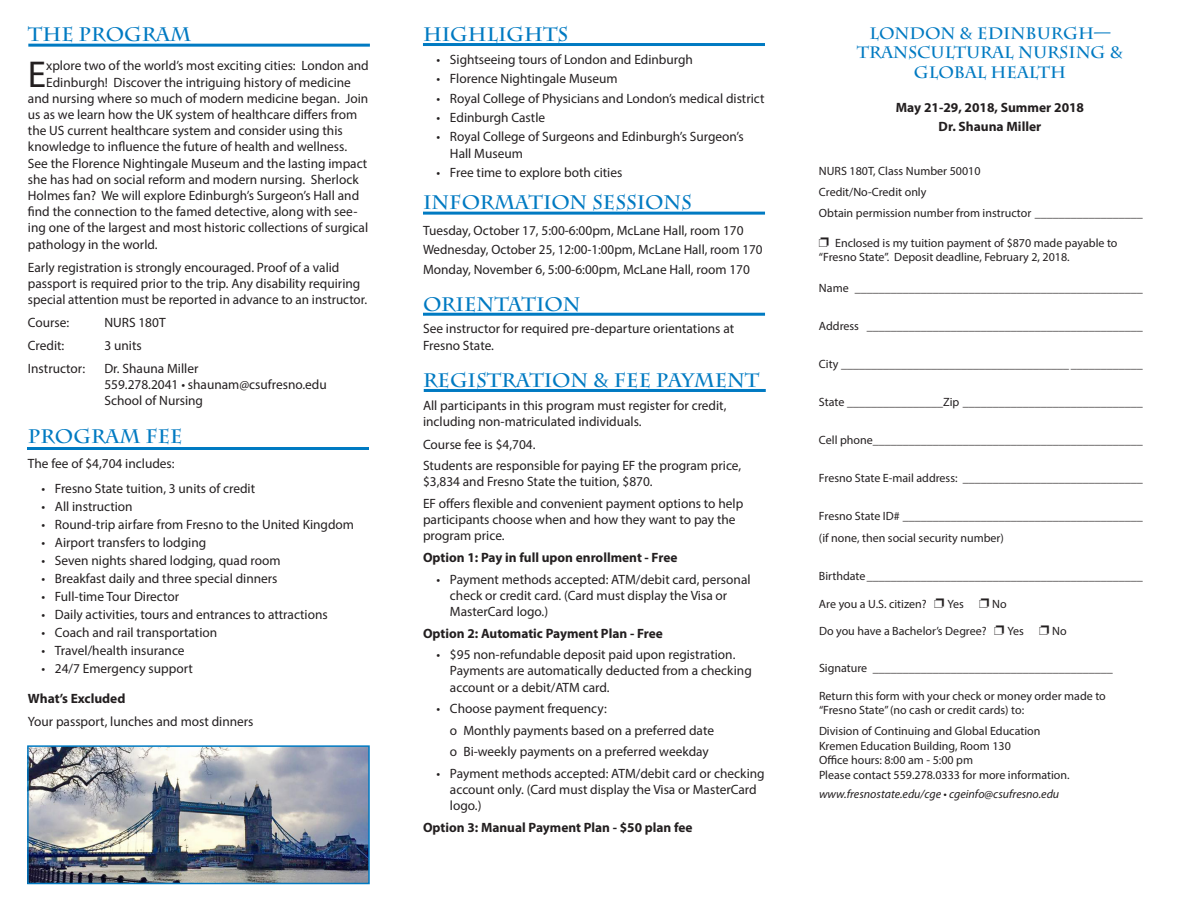
<style>
.page{position:relative;width:1188px;height:918px;background:#fff}
.page>*{position:absolute;margin:0;border:0;box-sizing:border-box;transform-origin:0 0}
.t1{font:37.5px "Myriad Pro";color:#231f20}
.t2{font:700 19.5px "Charlemagne Std";color:#007ac2}
.t3{font:700 16.5px/19.8px "Charlemagne Std";color:#007ac2;text-align:center}
.t4{font:13.5px/16.2px "Myriad Pro";color:#231f20}
.t5{font:700 13.5px/19.5px "Myriad Pro";color:#231f20;text-align:center}
.Body_text{font:12px/14.4px "Myriad Pro";color:#231f20}
.Body_text-2{font:italic 12px "Myriad Pro";color:#231f20}
</style>
<div class="page">
<hr style="left:423px;top:43px;width:342px;height:3px;background:#007ac2">
<hr style="left:27px;top:447px;width:342px;height:3px;background:#007ac2">
<hr style="left:28px;top:44px;width:342px;height:3px;background:#007ac2">
<hr style="left:423px;top:313px;width:342px;height:3px;background:#007ac2">
<hr style="left:423px;top:212px;width:342px;height:3px;background:#007ac2">
<hr style="left:424px;top:389px;width:342px;height:3px;background:#007ac2">
<img style="left:30px;top:748px;width:337px;height:133px">
<div style="left:27px;top:745px;width:343px;height:139px;border:2px solid #007ac2"></div>
<p class="t2" style="left:28px;top:23px;width:165px">THE PROGRAM</p>
<p class="t1" style="left:28px;top:51px;width:20px">E</p>
<p class="t4" style="left:46px;top:58px;width:324px">xplore two of the world’s most exciting cities: London and</p>
<p class="t4" style="left:46px;top:74px;width:306px">Edinburgh! Discover the intriguing history of medicine</p>
<p class="t4" style="left:28px;top:90px;width:342px">and nursing where so much of modern medicine began. Join</p>
<p class="t4" style="left:28px;top:106px;width:331px">us as we learn how the UK system of healthcare differs from</p>
<p class="t4" style="left:28px;top:122px;width:316px">the US current healthcare system and consider using this</p>
<p class="t4" style="left:28px;top:139px;width:321px">knowledge to influence the future of health and wellness.</p>
<p class="t4" style="left:28px;top:155px;width:341px">See the Florence Nightingale Museum and the lasting impact</p>
<p class="t4" style="left:28px;top:171px;width:332px">she has had on social reform and modern nursing. Sherlock</p>
<p class="t4" style="left:28px;top:187px;width:333px">Holmes fan? We will explore Edinburgh’s Surgeon’s Hall and</p>
<p class="t4" style="left:28px;top:203px;width:331px">find the connection to the famed detective, along with see-</p>
<p class="t4" style="left:28px;top:220px;width:342px">ing one of the largest and most historic collections of surgical</p>
<p class="t4" style="left:28px;top:236px;width:131px">pathology in the world.</p>
<p class="t4" style="left:28px;top:259px;width:341px">Early registration is strongly encouraged. Proof of a valid passport is required prior to the trip. Any disability requiring special attention must be reported in advance to an instructor.</p>
<p class="t4" style="left:28px;top:314px;width:43px">Course:</p>
<p class="t4" style="left:104px;top:314px;width:63px">NURS 180T</p>
<p class="t4" style="left:28px;top:337px;width:38px">Credit:</p>
<p class="t4" style="left:104px;top:337px;width:39px">3 units</p>
<p class="t4" style="left:28px;top:360px;width:59px">Instructor:</p>
<p class="t4" style="left:104px;top:360px;width:224px">Dr. Shauna Miller<br>559.278.2041 • shaunam@csufresno.edu<br>School of Nursing</p>
<p class="t2" style="left:28px;top:425px;width:156px">PROGRAM FEE</p>
<p class="t4" style="left:28px;top:455px;width:148px">The fee of $4,704 includes:</p>
<p class="t4" style="left:41px;top:480px;width:215px">• Fresno State tuition, 3 units of credit</p>
<p class="t4" style="left:41px;top:498px;width:93px">• All instruction</p>
<p class="t4" style="left:41px;top:516px;width:314px">• Round-trip airfare from Fresno to the United Kingdom</p>
<p class="t4" style="left:41px;top:534px;width:166px">• Airport transfers to lodging</p>
<p class="t4" style="left:41px;top:552px;width:241px">• Seven nights shared lodging, quad room</p>
<p class="t4" style="left:41px;top:570px;width:238px">• Breakfast daily and three special dinners</p>
<p class="t4" style="left:41px;top:588px;width:139px">• Full-time Tour Director</p>
<p class="t4" style="left:41px;top:606px;width:288px">• Daily activities, tours and entrances to attractions</p>
<p class="t4" style="left:41px;top:624px;width:177px">• Coach and rail transportation</p>
<p class="t4" style="left:41px;top:642px;width:145px">• Travel/health insurance</p>
<p class="t4" style="left:41px;top:660px;width:153px">• 24/7 Emergency support</p>
<p class="t5" style="left:28px;top:688px;width:99px">What’s Excluded</p>
<p class="t4" style="left:28px;top:713px;width:227px">Your passport, lunches and most dinners</p>
<p class="t2" style="left:423px;top:23px;width:147px">HIGHLIGHTS</p>
<p class="t4" style="left:436px;top:51px;width:258px">• Sightseeing tours of London and Edinburgh</p>
<p class="t4" style="left:436px;top:70px;width:183px">• Florence Nightingale Museum</p>
<p class="t4" style="left:436px;top:90px;width:330px">• Royal College of Physicians and London’s medical district</p>
<p class="t4" style="left:436px;top:109px;width:110px">• Edinburgh Castle</p>
<p class="t4" style="left:450px;top:129px;width:295px;text-indent:-13px">• Royal College of Surgeons and Edinburgh’s Surgeon’s<br>Hall Museum</p>
<p class="t4" style="left:436px;top:164px;width:187px">• Free time to explore both cities</p>
<p class="t2" style="left:423px;top:191px;width:270px">INFORMATION SESSIONS</p>
<p class="t4" style="left:423px;top:222px;width:322px">Tuesday, October 17, 5:00-6:00pm, McLane Hall, room 170</p>
<p class="t4" style="left:423px;top:241px;width:341px">Wednesday, October 25, 12:00-1:00pm, McLane Hall, room 170</p>
<p class="t4" style="left:423px;top:261px;width:328px">Monday, November 6, 5:00-6:00pm, McLane Hall, room 170</p>
<p class="t2" style="left:423px;top:292px;width:159px">ORIENTATION</p>
<p class="t4" style="left:423px;top:321px;width:313px">See instructor for required pre-departure orientations at<br>Fresno State.</p>
<p class="t2" style="left:423px;top:369px;width:338px">REGISTRATION &amp; FEE PAYMENT</p>
<p class="t4" style="left:423px;top:397px;width:305px">All participants in this program must register for credit, including non-matriculated individuals.</p>
<p class="t4" style="left:423px;top:436px;width:114px">Course fee is $4,704.</p>
<p class="t4" style="left:423px;top:457px;width:320px">Students are responsible for paying EF the program price, $3,834 and Fresno State the tuition, $870.</p>
<p class="t4" style="left:423px;top:495px;width:322px">EF offers flexible and convenient payment options to help participants choose when and how they want to pay the program price.</p>
<p class="t5" style="left:423px;top:547px;width:256px">Option 1: Pay in full upon enrollment - Free</p>
<p class="t4" style="left:450px;top:571px;width:302px;text-indent:-13px">• Payment methods accepted: ATM/debit card, personal check or credit card. (Card must display the Visa or<br>MasterCard logo.)</p>
<p class="t5" style="left:423px;top:623px;width:241px">Option 2: Automatic Payment Plan - Free</p>
<p class="t4" style="left:450px;top:646px;width:303px;text-indent:-13px">• $95 non-refundable deposit paid upon registration.<br>Payments are automatically deducted from a checking account or a debit/ATM card.</p>
<p class="t4" style="left:436px;top:700px;width:172px">• Choose payment frequency:</p>
<p class="t4" style="left:450px;top:722px;width:266px">o Monthly payments based on a preferred date</p>
<p class="t4" style="left:450px;top:744px;width:260px">o Bi-weekly payments on a preferred weekday</p>
<p class="t4" style="left:450px;top:765px;width:316px;text-indent:-13px">• Payment methods accepted: ATM/debit card or checking account only. (Card must display the Visa or MasterCard logo.)</p>
<p class="t5" style="left:423px;top:817px;width:271px">Option 3: Manual Payment Plan - $50 plan fee</p>
<p class="t3" style="left:857px;top:23px;width:268px">LONDON &amp; EDINBURGH—<br>TRANSCULTURAL NURSING &amp;<br>GLOBAL HEALTH</p>
<p class="t5" style="left:896px;top:97px;width:190px">May 21-29, 2018, Summer 2018<br>Dr. Shauna Miller</p>
<p class="Body_text" style="left:819px;top:163px;width:163px">NURS 180T, Class Number 50010</p>
<p class="Body_text" style="left:819px;top:185px;width:109px">Credit/No-Credit only</p>
<p class="Body_text" style="left:819px;top:206px;width:325px">Obtain permission number from instructor __________________</p>
<p class="Body_text" style="left:819px;top:235px;width:300px;text-indent:16px">Enclosed is my tuition payment of $870 made payable to “Fresno State”. Deposit deadline, February 2, 2018.</p>
<p class="Body_text" style="left:819px;top:281px;width:325px">Name ________________________________________________</p>
<p class="Body_text" style="left:819px;top:319px;width:325px">Address ______________________________________________</p>
<p class="Body_text" style="left:819px;top:357px;width:325px">City ______________________________________ ____________</p>
<p class="Body_text" style="left:819px;top:395px;width:325px">State ________________Zip ______________________________</p>
<p class="Body_text" style="left:819px;top:432px;width:325px">Cell phone_____________________________________________</p>
<p class="Body_text" style="left:819px;top:470px;width:325px">Fresno State E-mail address: ______________________________</p>
<p class="Body_text" style="left:819px;top:504px;width:325px;line-height:22.5px">Fresno State ID# ________________________________________ (if none, then social security number)</p>
<p class="Body_text" style="left:819px;top:569px;width:325px">Birthdate______________________________________________</p>
<p class="Body_text" style="left:819px;top:596px;width:109px">Are you a U.S. citizen?</p>
<p class="Body_text" style="left:947px;top:596px;width:18px">Yes</p>
<p class="Body_text" style="left:992px;top:596px;width:16px">No</p>
<p class="Body_text" style="left:819px;top:624px;width:169px">Do you have a Bachelor’s Degree?</p>
<p class="Body_text" style="left:1007px;top:624px;width:18px">Yes</p>
<p class="Body_text" style="left:1052px;top:624px;width:16px">No</p>
<p class="Body_text" style="left:819px;top:661px;width:295px">Signature ________________________________________</p>
<p class="Body_text" style="left:819px;top:688px;width:288px">Return this form with your check or money order made to “Fresno State” (no cash or credit cards) to:</p>
<p class="Body_text" style="left:819px;top:724px;width:252px">Division of Continuing and Global Education Kremen Education Building, Room 130<br>Office hours: 8:00 am - 5:00 pm<br>Please contact 559.278.0333 for more information.</p>
<p class="Body_text-2" style="left:819px;top:787px;width:242px">www.fresnostate.edu/cge • cgeinfo@csufresno.edu</p>
</div>
